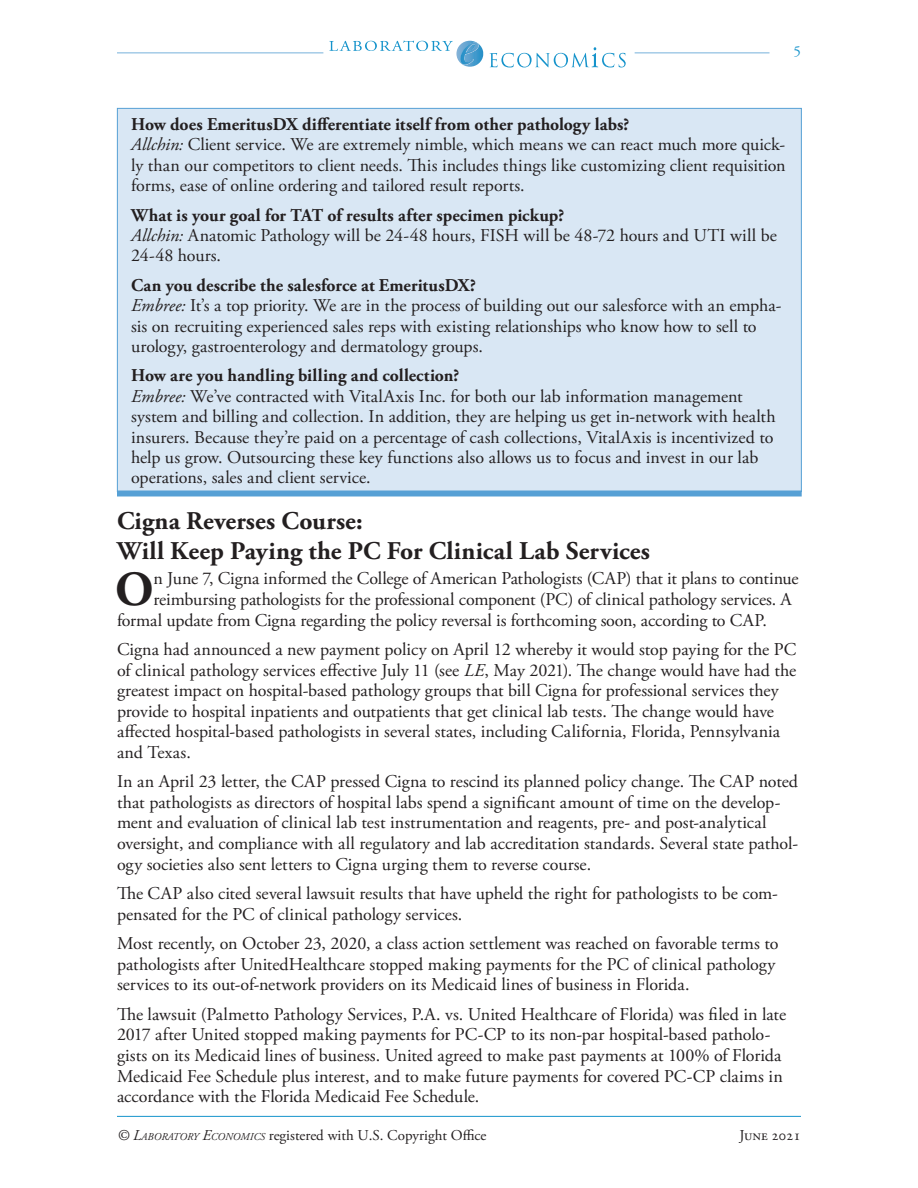
<style>
.page{position:relative;width:918px;height:1188px;background:#fff}
.page>*{position:absolute;margin:0;border:0;box-sizing:border-box;transform-origin:0 0}
.Table_Head{font:700 49.05px "Adobe Garamond Pro";color:#231f20}
.Table_Head-2{font:700 25.5px/30px "Adobe Garamond Pro";letter-spacing:.005em;color:#231f20}
.Table_Head-3{font:18px/20.5px "Adobe Garamond Pro";color:#231f20}
.Table_Head-4{font:700 18px "Adobe Garamond Pro";letter-spacing:.005em;color:#231f20}
.t1{font:15px "Adobe Garamond Pro";color:#231f20}
.t2{font:15px "Adobe Garamond Pro";color:#1593cb}
.s1{font-style:italic}
.s2{font-style:italic;font-size:10.5px}
</style>
<div class="page">
<svg style="left:329px;top:40px;width:154px;height:27px"></svg>
<svg style="left:490px;top:47px;width:136px;height:20px"></svg>
<hr style="left:117px;top:52px;width:206px;height:1px;background:#76b1db">
<hr style="left:635px;top:52px;width:135px;height:1px;background:#76b1db">
<hr style="left:117px;top:1116px;width:684px;height:1px;background:#1593cb">
<div style="left:117px;top:108px;width:685px;height:384px;background:#d9e7f4;border:1px solid #56a0d5"></div>
<div style="left:117px;top:490px;width:685px;height:6px;background:#56a0d5"></div>
<p class="t2" style="left:794px;top:43px;width:9px">5</p>
<p class="Table_Head-4" style="left:131px;top:114px;width:500px">How does EmeritusDX differentiate itself from other pathology labs?</p>
<p class="Table_Head-3" style="left:131px;top:135px;width:656px;text-align:justify"><span class="s1">Allchin:</span> Client service. We are extremely nimble, which means we can react much more quick&shy;ly than our competitors to client needs. This includes things like customizing client requisition forms, ease of online ordering and tailored result reports.</p>
<p class="Table_Head-4" style="left:131px;top:204px;width:435px">What is your goal for TAT of results after specimen pickup?</p>
<p class="Table_Head-3" style="left:131px;top:226px;width:647px"><span class="s1">Allchin:</span> Anatomic Pathology will be 24-48 hours, FISH will be 48-72 hours and UTI will be<br>24-48 hours.</p>
<p class="Table_Head-4" style="left:131px;top:275px;width:347px">Can you describe the salesforce at EmeritusDX?</p>
<p class="Table_Head-3" style="left:131px;top:296px;width:652px"><span class="s1">Embree:</span> It’s a top priority. We are in the process of building out our salesforce with an empha&shy;sis on recruiting experienced sales reps with existing relationships who know how to sell to urology, gastroenterology and dermatology groups.</p>
<p class="Table_Head-4" style="left:131px;top:365px;width:330px">How are you handling billing and collection?</p>
<p class="Table_Head-3" style="left:131px;top:387px;width:646px"><span class="s1">Embree:</span> We’ve contracted with VitalAxis Inc. for both our lab information management system and billing and collection. In addition, they are helping us get in-network with health insurers. Because they’re paid on a percentage of cash collections, VitalAxis is incentivized to help us grow. Outsourcing these key functions also allows us to focus and invest in our lab operations, sales and client service.</p>
<p class="Table_Head-2" style="left:117px;top:507px;width:535px">Cigna Reverses Course:<br>Will Keep Paying the PC For Clinical Lab Services</p>
<p class="Table_Head" style="left:115px;top:561px;width:40px">O</p>
<p class="Table_Head-3" style="left:154px;top:569px;width:646px">n June 7, Cigna informed the College of American Pathologists (CAP) that it plans to continue</p>
<p class="Table_Head-3" style="left:154px;top:590px;width:640px">reimbursing pathologists for the professional component (PC) of clinical pathology services. A</p>
<p class="Table_Head-3" style="left:117px;top:610px;width:651px">formal update from Cigna regarding the policy reversal is forthcoming soon, according to CAP.</p>
<p class="Table_Head-3" style="left:117px;top:640px;width:681px">Cigna had announced a new payment policy on April 12 whereby it would stop paying for the PC of clinical pathology services effective July 11 (see <span class="s1">LE</span>, May 2021). The change would have had the greatest impact on hospital-based pathology groups that bill Cigna for professional services they provide to hospital inpatients and outpatients that get clinical lab tests. The change would have affected hospital-based pathologists in several states, including California, Florida, Pennsylvania and Texas.</p>
<p class="Table_Head-3" style="left:117px;top:772px;width:683px">In an April 23 letter, the CAP pressed Cigna to rescind its planned policy change. The CAP noted that pathologists as directors of hospital labs spend a significant amount of time on the develop&shy;ment and evaluation of clinical lab test instrumentation and reagents, pre- and post-analytical oversight, and compliance with all regulatory and lab accreditation standards. Several state pathol&shy;ogy societies also sent letters to Cigna urging them to reverse course.</p>
<p class="Table_Head-3" style="left:117px;top:884px;width:663px">The CAP also cited several lawsuit results that have upheld the right for pathologists to be com&shy;pensated for the PC of clinical pathology services.</p>
<p class="Table_Head-3" style="left:117px;top:934px;width:663px">Most recently, on October 23, 2020, a class action settlement was reached on favorable terms to pathologists after UnitedHealthcare stopped making payments for the PC of clinical pathology services to its out-of-network providers on its Medicaid lines of business in Florida.</p>
<p class="Table_Head-3" style="left:117px;top:1005px;width:671px">The lawsuit (Palmetto Pathology Services, P.A. vs. United Healthcare of Florida) was filed in late 2017 after United stopped making payments for PC-CP to its non-par hospital-based patholo&shy;gists on its Medicaid lines of business. United agreed to make past payments at 100% of Florida Medicaid Fee Schedule plus interest, and to make future payments for covered PC-CP claims in accordance with the Florida Medicaid Fee Schedule.</p>
<p class="t1" style="left:117px;top:1127px;width:371px"><span class="s1">© L</span><span class="s2">ABORATORY</span> <span class="s1">E</span><span class="s2">CONOMICS</span> registered with U.S. Copyright Office</p>
<p class="t1" style="left:739px;top:1127px;width:63px">June 2021</p>
</div>
